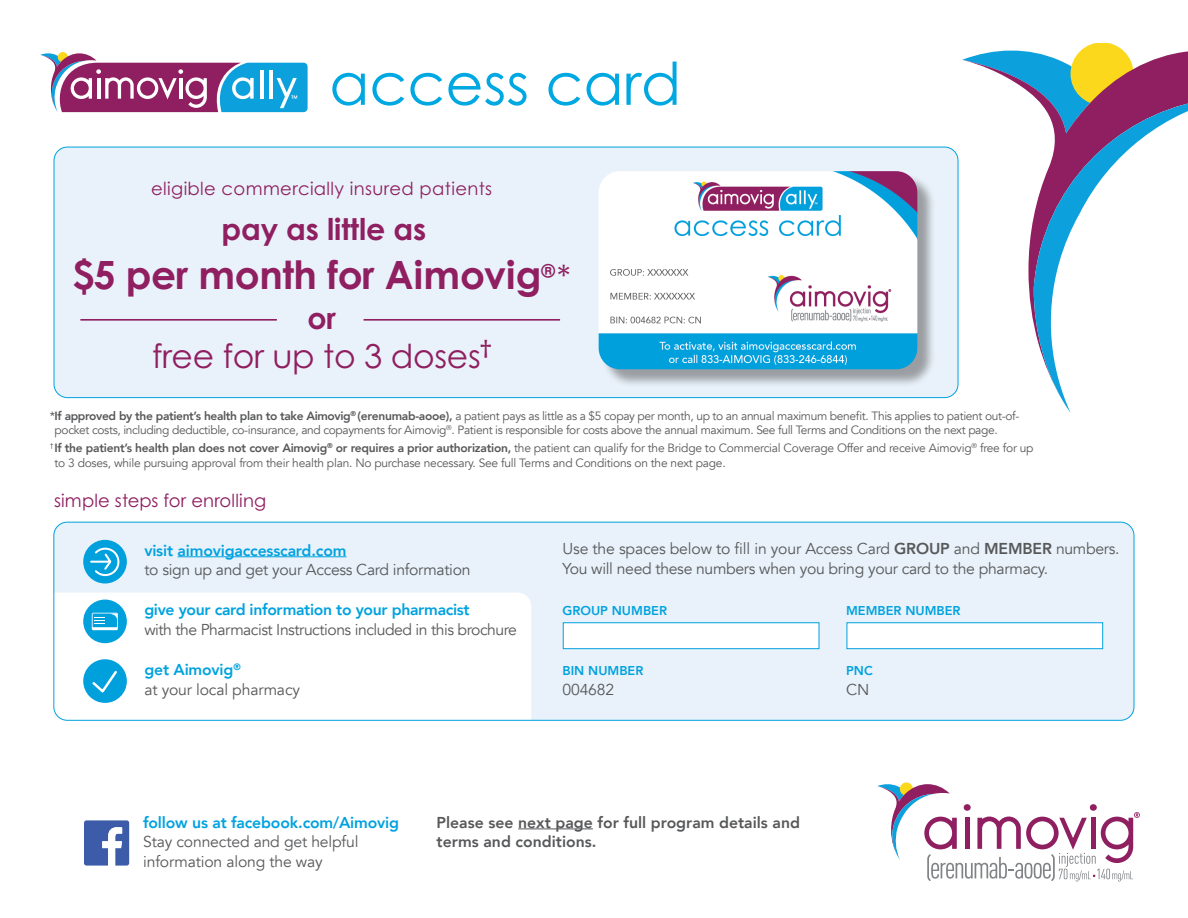
<style>
.page{position:relative;width:1188px;height:918px;background:#fff}
.page>*{position:absolute;margin:0;border:0;box-sizing:border-box;transform-origin:0 0}
.t1{font:58.8px "Century Gothic Pro";color:#00a8e2}
.t2{font:700 39px "Century Gothic Pro";letter-spacing:-.01em;color:#8f1f60}
.t3{font:33px "Century Gothic Pro";letter-spacing:-.01em;color:#8f1f60}
.t4{font:700 30px "Century Gothic Pro";letter-spacing:-.005em;color:#8f1f60}
.t5{font:18px "Century Gothic Pro";letter-spacing:.02em;color:#8f1f60}
.t6{font:18px "Century Gothic Pro";letter-spacing:.01em;color:#8e1c60}
.t7{font:15.75px/19.5px "Avenir";letter-spacing:-.02em;color:#57585a}
.t8{font:800 15.75px "Avenir";letter-spacing:-.01em;color:#00a2df}
.t9{font:800 15.75px/19.5px "Avenir";color:#57585a}
.t10{font:800 12.75px "Avenir";color:#00a2df}
.legal_body{font:12px/14.2px "Avenir";letter-spacing:-.03em;color:#57585a}
.s1{font-weight:400;font-size:33px}
.s2{font-style:inherit}
.s3{font-weight:800}
</style>
<div class="page">
<svg style="left:877px;top:783px;width:263px;height:99px"></svg>
<div style="left:54px;top:522px;width:1080px;height:198px;background:#e9f2fa;border-radius:14px"></div>
<div style="left:54px;top:593px;width:477px;height:127px;background:#fff"></div>
<div style="left:83px;top:540px;width:44px;height:44px;background:#00a0dd;border-radius:50%"></div>
<svg style="left:89px;top:547px;width:34px;height:32px"></svg>
<hr style="left:178px;top:556px;width:169px;height:1px;background:#00a2df">
<div style="left:83px;top:600px;width:44px;height:43px;background:#00a0dd;border-radius:50%"></div>
<div style="left:92px;top:613px;width:26px;height:17px;background:linear-gradient(to right,#cbebf8,#cbebf8)"></div>
<svg style="left:93px;top:613px;width:24px;height:14px"></svg>
<div style="left:83px;top:659px;width:44px;height:44px;background:#00a0dd;border-radius:50%"></div>
<svg style="left:92px;top:671px;width:25px;height:22px"></svg>
<div style="left:563px;top:623px;width:256px;height:26px;background:#fff;border:1px solid #00a2df"></div>
<div style="left:847px;top:623px;width:256px;height:26px;background:#fff;border:1px solid #00a2df"></div>
<svg style="left:1002px;top:44px;width:122px;height:7px"></svg>
<svg style="left:962px;top:51px;width:226px;height:274px"></svg>
<svg style="left:1034px;top:97px;width:154px;height:316px"></svg>
<div style="left:54px;top:147px;width:904px;height:251px;background:#e9f2fa;border-radius:14px"></div>
<div style="left:601px;top:173px;width:335px;height:215px;background:#231f20;opacity:.4"></div>
<img style="left:599px;top:171px;width:318px;height:198px">
<hr style="left:518px;top:829px;width:75px;height:1px;background:#57585a">
<svg style="left:84px;top:820px;width:45px;height:46px"></svg>
<svg style="left:40px;top:53px;width:268px;height:59px"></svg>
<div style="left:54px;top:522px;width:1080px;height:198px;border:1px solid #00a2df;border-radius:14px"></div>
<hr style="left:80px;top:319px;width:197px;height:2px;background:#8f1f60">
<hr style="left:364px;top:319px;width:196px;height:2px;background:#8f1f60">
<p class="t1" style="left:329px;top:48px;width:353px">access card</p>
<p class="t5" style="left:151px;top:178px;width:342px">eligible commercially insured patients</p>
<p class="t4" style="left:222px;top:210px;width:206px">pay as little as</p>
<p class="t2" style="left:73px;top:251px;width:500px">$5 per month for Aimovig<sup>®</sup> <span class="s1">*</span></p>
<p class="t4" style="left:307px;top:299px;width:30px">or</p>
<p class="t3" style="left:152px;top:336px;width:341px">free for up to 3 doses<sup>†</sup></p>
<p class="legal_body" style="left:55px;top:409px;width:966px;text-indent:-5px"><span class="s2">*</span><span class="s3">If approved by the patient’s health plan to take Aimovig</span><sup>®</sup> <span class="s3">(erenumab-aooe),</span> a patient pays as little as a $5 copay per month, up to an annual maximum benefit. This applies to patient out-of&shy;pocket costs, including deductible, co-insurance, and copayments for Aimovig<sup>®</sup>. Patient is responsible for costs above the annual maximum. See full Terms and Conditions on the next page.</p>
<p class="legal_body" style="left:54px;top:441px;width:981px;text-indent:-5px"><sup>†</sup><span class="s3">If the patient’s health plan does not cover Aimovig</span><sup>®</sup> <span class="s3">or requires a prior authorization,</span> the patient can qualify for the Bridge to Commercial Coverage Offer and receive Aimovig<sup>®</sup> free for up to 3 doses, while pursuing approval from their health plan. No purchase necessary. See full Terms and Conditions on the next page.</p>
<p class="t6" style="left:54px;top:490px;width:214px">simple steps for enrolling</p>
<p class="t8" style="left:144px;top:538px;width:204px">visit aimovigaccesscard.com</p>
<p class="t7" style="left:144px;top:560px;width:328px">to sign up and get your Access Card information</p>
<p class="t8" style="left:144px;top:598px;width:327px">give your card information to your pharmacist</p>
<p class="t7" style="left:144px;top:620px;width:374px">with the Pharmacist Instructions included in this brochure</p>
<p class="t8" style="left:144px;top:657px;width:98px">get Aimovig<sup>®</sup></p>
<p class="t7" style="left:144px;top:680px;width:157px">at your local pharmacy</p>
<p class="t7" style="left:563px;top:540px;width:558px">Use the spaces below to fill in your Access Card <span class="s3">GROUP</span> and <span class="s3">MEMBER</span> numbers.<br>You will need these numbers when you bring your card to the pharmacy.</p>
<p class="t10" style="left:563px;top:601px;width:106px">GROUP NUMBER</p>
<p class="t10" style="left:563px;top:661px;width:82px">BIN NUMBER</p>
<p class="t7" style="left:563px;top:680px;width:53px">004682</p>
<p class="t10" style="left:846px;top:601px;width:116px">MEMBER NUMBER</p>
<p class="t10" style="left:846px;top:661px;width:28px">PNC</p>
<p class="t7" style="left:846px;top:680px;width:25px">CN</p>
<p class="t8" style="left:143px;top:810px;width:257px">follow us at facebook.com/Aimovig</p>
<p class="t7" style="left:143px;top:832px;width:217px">Stay connected and get helpful information along the way</p>
<p class="t9" style="left:437px;top:813px;width:365px">Please see next page for full program details and terms and conditions.</p>
</div>
